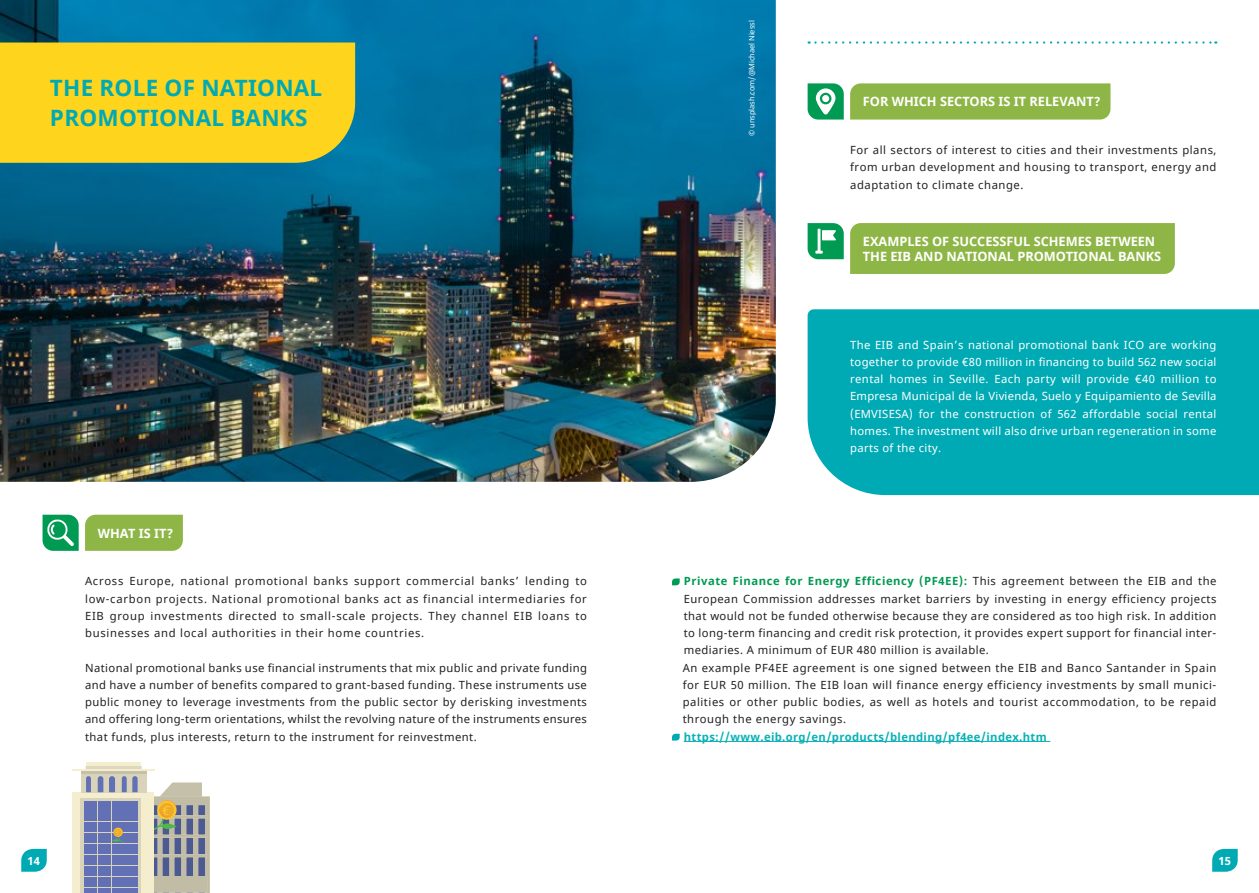
<style>
.page{position:relative;width:1259px;height:893px;background:#fff}
.page>*{position:absolute;margin:0;border:0;box-sizing:border-box;transform-origin:0 0}
.t1{font:700 22.5px/30px "Noto Sans";letter-spacing:.01em;color:#00aab5}
.t2{font:700 12.75px/15.3px "Noto Sans";color:#fff}
.t3{font:11.25px/17.2px "Noto Sans";letter-spacing:.05em;color:#231f20;text-align:justify}
.t4{font:11.25px/17.2px "Noto Sans";letter-spacing:.03em;color:#fff;text-align:justify}
.t5{font:700 11.25px "Noto Sans";letter-spacing:.03em;color:#0ab1b6}
.t6{font:700 11.25px "Noto Sans";color:#fff}
.Captures_etc{font:7.5px "Noto Sans";letter-spacing:-.01em;color:#fff}
.s1{font-weight:700;color:#009a52}
</style>
<div class="page">
<img style="left:0;top:0;width:776px;height:482px">
<div style="left:0;top:43px;width:355px;height:120px;background:#fed41d"></div>
<div style="left:85px;top:515px;width:98px;height:36px;background:#8eb646"></div>
<svg style="left:43px;top:515px;width:36px;height:36px"></svg>
<div style="left:807px;top:309px;width:452px;height:186px;background:#00aab5"></div>
<div style="left:850px;top:223px;width:325px;height:51px;background:#8eb646"></div>
<svg style="left:807px;top:223px;width:36px;height:36px"></svg>
<svg style="left:154px;top:783px;width:56px;height:110px;background:#a5a49d"></svg>
<div style="left:72px;top:792px;width:82px;height:101px;background:#f4eecf"></div>
<svg style="left:81px;top:773px;width:66px;height:19px"></svg>
<div style="left:86px;top:762px;width:55px;height:7px;background:#f4eecf"></div>
<svg style="left:81px;top:799px;width:60px;height:94px;background:#aeafb7"></svg>
<svg style="left:86px;top:776px;width:5px;height:16px"></svg>
<svg style="left:98px;top:776px;width:5px;height:16px"></svg>
<svg style="left:109px;top:776px;width:6px;height:16px"></svg>
<svg style="left:122px;top:776px;width:16px;height:16px"></svg>
<hr style="left:72px;top:769px;width:83px;height:2px;background:#f4eecf">
<hr style="left:81px;top:771px;width:66px;height:2px;background:#c5c0a9">
<hr style="left:86px;top:766px;width:55px;height:3px;background:#ddd9bd">
<div style="left:85px;top:801px;width:12px;height:9px;background:#6270b5"></div>
<div style="left:98px;top:801px;width:12px;height:9px;background:#6270b5"></div>
<div style="left:112px;top:801px;width:12px;height:9px;background:#6270b5"></div>
<div style="left:126px;top:801px;width:12px;height:9px;background:#6270b5"></div>
<div style="left:85px;top:812px;width:12px;height:9px;background:#6270b5"></div>
<div style="left:98px;top:812px;width:12px;height:9px;background:#6270b5"></div>
<div style="left:112px;top:812px;width:12px;height:9px;background:#6270b5"></div>
<div style="left:126px;top:812px;width:12px;height:9px;background:#6270b5"></div>
<div style="left:85px;top:823px;width:12px;height:9px;background:#6270b5"></div>
<div style="left:98px;top:823px;width:12px;height:9px;background:#6270b5"></div>
<div style="left:112px;top:823px;width:12px;height:9px;background:#6270b5"></div>
<div style="left:126px;top:823px;width:12px;height:9px;background:#6270b5"></div>
<div style="left:85px;top:834px;width:12px;height:9px;background:#6270b5"></div>
<div style="left:98px;top:834px;width:12px;height:9px;background:#6270b5"></div>
<div style="left:126px;top:834px;width:12px;height:9px;background:#6270b5"></div>
<div style="left:85px;top:844px;width:12px;height:10px;background:#6270b5"></div>
<div style="left:98px;top:844px;width:12px;height:10px;background:#6270b5"></div>
<div style="left:112px;top:844px;width:12px;height:10px;background:#6270b5"></div>
<div style="left:126px;top:844px;width:12px;height:10px;background:#6270b5"></div>
<div style="left:85px;top:855px;width:12px;height:9px;background:#6270b5"></div>
<div style="left:98px;top:855px;width:12px;height:9px;background:#6270b5"></div>
<div style="left:112px;top:855px;width:12px;height:9px;background:#6270b5"></div>
<div style="left:126px;top:855px;width:12px;height:9px;background:#6270b5"></div>
<div style="left:85px;top:866px;width:12px;height:9px;background:#6270b5"></div>
<div style="left:98px;top:866px;width:12px;height:9px;background:#6270b5"></div>
<div style="left:112px;top:866px;width:12px;height:9px;background:#6270b5"></div>
<div style="left:126px;top:866px;width:12px;height:9px;background:#6270b5"></div>
<div style="left:85px;top:877px;width:12px;height:9px;background:#6270b5"></div>
<div style="left:98px;top:877px;width:12px;height:9px;background:#6270b5"></div>
<div style="left:112px;top:877px;width:12px;height:9px;background:#6270b5"></div>
<div style="left:126px;top:877px;width:12px;height:9px;background:#6270b5"></div>
<div style="left:85px;top:888px;width:12px;height:5px;background:#6270b5"></div>
<div style="left:98px;top:888px;width:12px;height:5px;background:#6270b5"></div>
<div style="left:112px;top:888px;width:12px;height:5px;background:#6270b5"></div>
<div style="left:126px;top:888px;width:12px;height:5px;background:#6270b5"></div>
<svg style="left:112px;top:827px;width:12px;height:16px"></svg>
<hr style="left:684px;top:741px;width:366px;height:1px;background:#0ab1b6">
<svg style="left:672px;top:578px;width:7px;height:7px"></svg>
<svg style="left:672px;top:734px;width:7px;height:7px"></svg>
<svg style="left:807px;top:83px;width:36px;height:37px"></svg>
<div style="left:822px;top:95px;width:7px;height:7px;background:#fff;border-radius:50%"></div>
<div style="left:850px;top:83px;width:260px;height:37px;background:#8eb646"></div>
<svg style="left:21px;top:849px;width:26px;height:23px"></svg>
<svg style="left:1212px;top:849px;width:25px;height:23px"></svg>
<svg style="left:815px;top:41px;width:401px;height:3px"></svg>
<p class="t1" style="left:50px;top:74px;width:274px">THE ROLE OF NATIONAL<br>PROMOTIONAL BANKS</p>
<p class="t2" style="left:98px;top:526px;width:77px">WHAT IS IT?</p>
<p class="t3" style="left:85px;top:573px;width:503px">Across Europe, national promotional banks support commercial banks’ lending to low-carbon projects. National promotional banks act as financial intermediaries for EIB group investments directed to small-scale projects. They channel EIB loans to businesses and local authorities in their home countries.</p>
<p class="t3" style="left:85px;top:659px;width:503px">National promotional banks use financial instruments that mix public and private funding and have a number of benefits compared to grant-based funding. These instruments use public money to leverage investments from the public sector by derisking investments and offering long-term orientations, whilst the revolving nature of the instruments ensures that funds, plus interests, return to the instrument for reinvestment.</p>
<p class="Captures_etc" style="left:746px;top:136px;width:117px;rotate:-90deg">© unsplash.com/@Michael Niessl</p>
<p class="t2" style="left:863px;top:94px;width:239px">FOR WHICH SECTORS IS IT RELEVANT?</p>
<p class="t3" style="left:850px;top:142px;width:368px">For all sectors of interest to cities and their investments plans, from urban development and housing to transport, energy and adaptation to climate change.</p>
<p class="t2" style="left:863px;top:234px;width:300px">EXAMPLES OF SUCCESSFUL SCHEMES BETWEEN<br>THE EIB AND NATIONAL PROMOTIONAL BANKS</p>
<p class="t4" style="left:850px;top:336px;width:368px">The EIB and Spain’s national promotional bank ICO are working together to provide €80 million in financing to build 562 new social rental homes in Seville. Each party will provide €40 million to Empresa Municipal de la Vivienda, Suelo y Equipamiento de Sevilla (EMVISESA) for the construction of 562 affordable social rental homes. The investment will also drive urban regeneration in some parts of the city.</p>
<p class="t3" style="left:684px;top:573px;width:534px"><span class="s1">Private Finance for Energy Efficiency (PF4EE):</span> This agreement between the EIB and the European Commission addresses market barriers by investing in energy efficiency projects that would not be funded otherwise because they are considered as too high risk. In addition to long-term financing and credit risk protection, it provides expert support for financial inter&shy;mediaries. A minimum of EUR 480 million is available.</p>
<p class="t3" style="left:682px;top:659px;width:535px">An example PF4EE agreement is one signed between the EIB and Banco Santander in Spain for EUR 50 million. The EIB loan will finance energy efficiency investments by small munici&shy;palities or other public bodies, as well as hotels and tourist accommodation, to be repaid through the energy savings.</p>
<p class="t5" style="left:684px;top:729px;width:364px">https://www.eib.org/en/products/blending/pf4ee/index.htm</p>
<p class="t6" style="left:28px;top:853px;width:14px">14</p>
<p class="t6" style="left:1218px;top:853px;width:14px">15</p>
</div>
